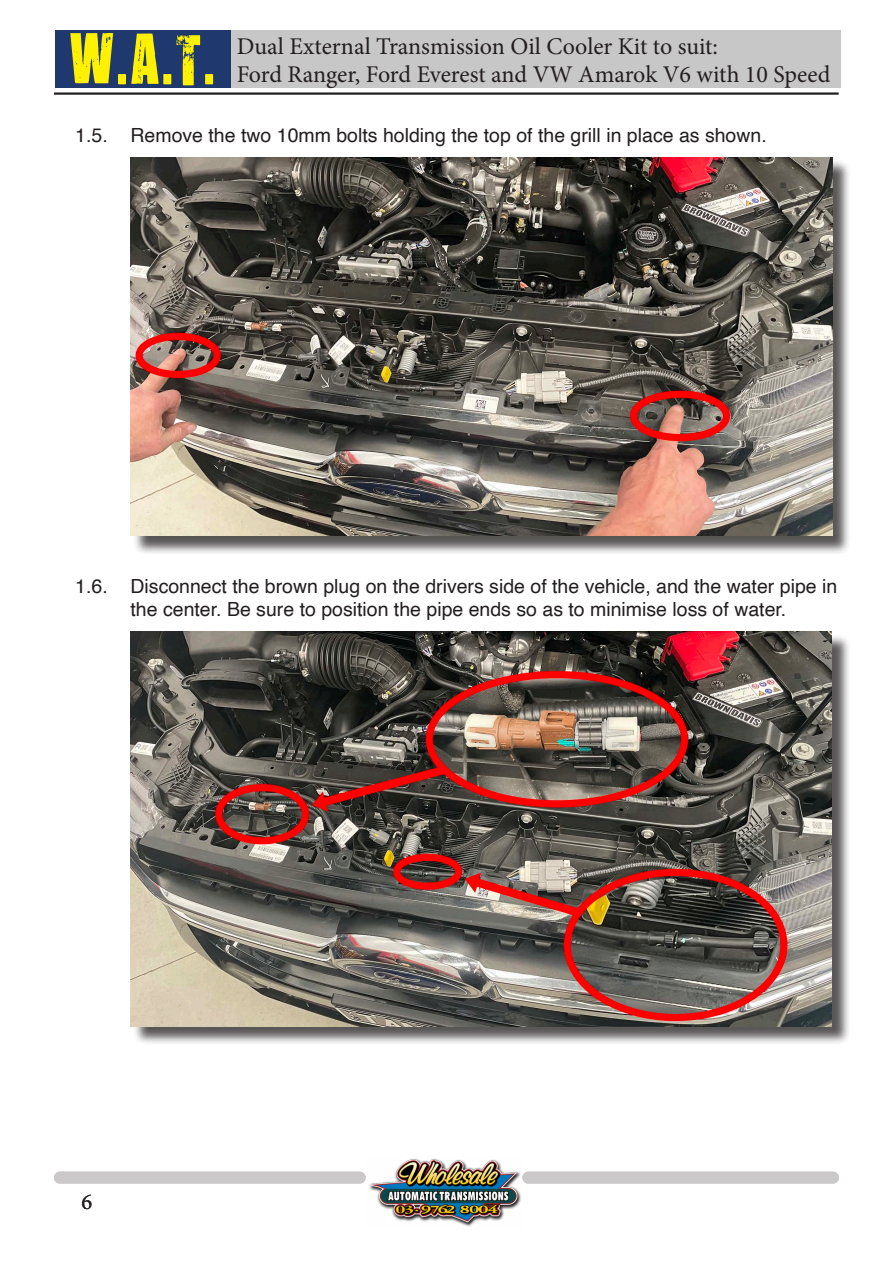
<style>
.page{position:relative;width:893px;height:1263px;background:#fff}
.page>*{position:absolute;margin:0;border:0;box-sizing:border-box;transform-origin:0 0}
.t1{font:58.5px "You Are Loved";color:#fff101}
.t2{font:24px/28.8px "Minion Pro";letter-spacing:-.005em;color:#231f20}
.t3{font:22.5px "Minion Pro";color:#231f20}
.t4{font:19.5px/23.4px "Helvetica";color:#231f20;text-align:center}
</style>
<div class="page">
<div style="left:231px;top:30px;width:609px;height:58px;background:#c8c7c7"></div>
<div style="left:55px;top:30px;width:176px;height:58px;background:#1f386d"></div>
<img style="left:369px;top:1158px;width:152px;height:69px">
<div style="left:54px;top:1172px;width:312px;height:11px;background:#cbc8c9;border-radius:6px"></div>
<div style="left:522px;top:1172px;width:317px;height:11px;background:#cbc8c9;border-radius:6px"></div>
<hr style="left:54px;top:93px;width:784px;height:1px;background:#231f20">
<hr style="left:54px;top:94px;width:784px;height:1px;background:#231f20">
<div style="left:133px;top:159px;width:718px;height:396px;background:#231f20;opacity:.75"></div>
<img style="left:131px;top:157px;width:701px;height:379px">
<div style="left:133px;top:634px;width:718px;height:411px;background:#231f20;opacity:.75"></div>
<img style="left:131px;top:631px;width:701px;height:395px">
<h1 class="t1" style="left:70px;top:21px;width:149px">W.A.T.</h1>
<p class="t2" style="left:237px;top:32px;width:595px">Dual External Transmission Oil Cooler Kit to suit:<br>Ford Ranger, Ford Everest and VW Amarok V6 with 10 Speed</p>
<p class="t4" style="left:75px;top:124px;width:693px">1.5. Remove the two 10mm bolts holding the top of the grill in place as shown.</p>
<p class="t4" style="left:75px;top:575px;width:763px">1.6. Disconnect the brown plug on the drivers side of the vehicle, and the water pipe in the center. Be sure to position the pipe ends so as to minimise loss of water.</p>
<p class="t3" style="left:82px;top:1187px;width:12px">6</p>
</div>
